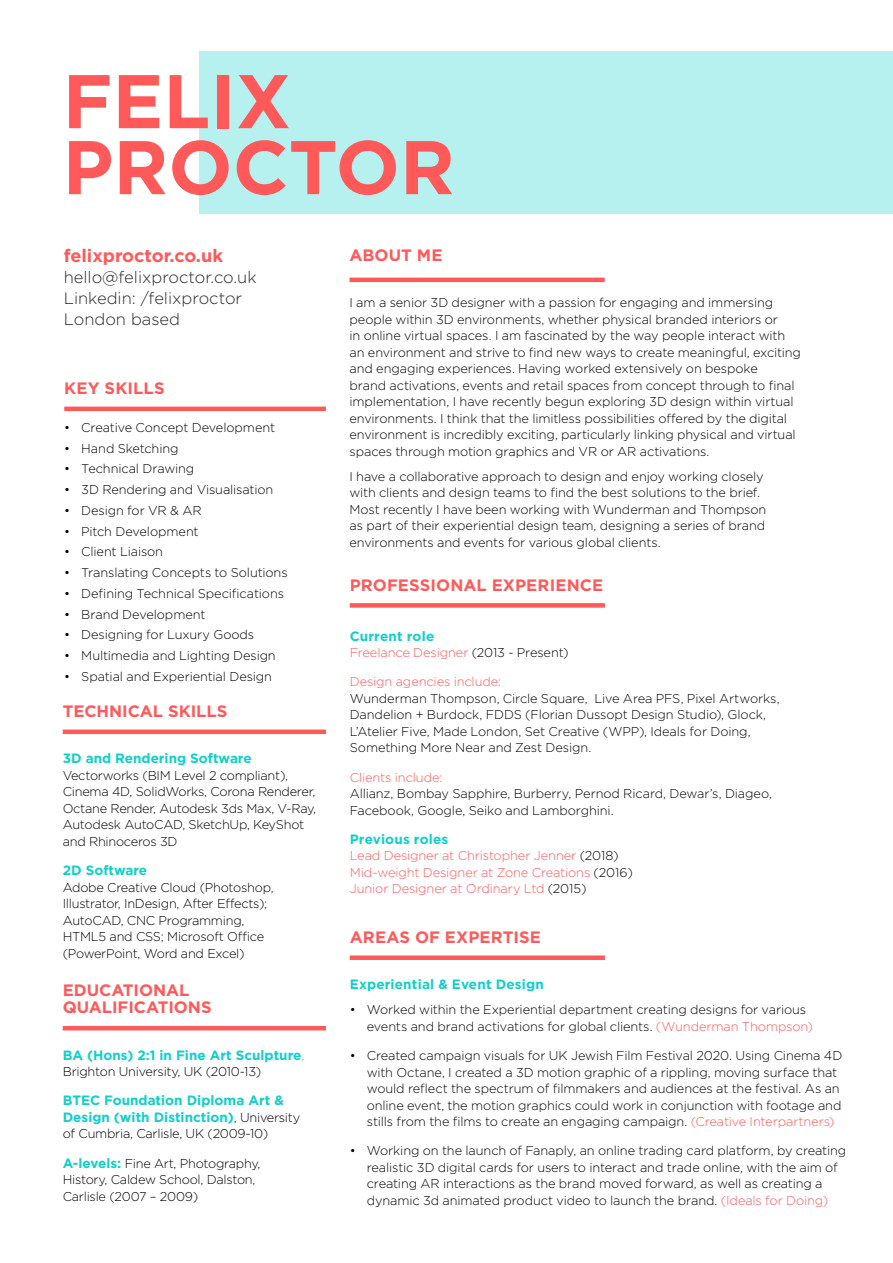
<style>
.page{position:relative;width:893px;height:1263px;background:#fff}
.page>*{position:absolute;margin:0;border:0;box-sizing:border-box;transform-origin:0 0}
.t1{font:700 75.9px/66px "Gotham";color:#ff595a}
.t2{font:700 18px "Gotham";color:#ff595a}
.t3{font:700 16.5px/17.2px "Gotham";color:#ff595a}
.t4{font:300 16.5px/21px "Gotham";color:#282827}
.t5{font:700 13.5px/16.5px "Gotham";color:#10cfc9}
.t6{font:300 12.75px/16.5px "Gotham";letter-spacing:-.01em;color:#000}
.t7{font:300 12.75px/16.5px "Gotham";letter-spacing:-.005em;color:#ff595a}
.s1{font-weight:300}
.s2{font-weight:300;font-size:12.75px;color:#000}
.s3{font-weight:700;font-size:13.5px;color:#10cfc9}
.s4{color:#000}
.s5{color:#ff595a}
</style>
<div class="page">
<div style="left:200px;top:51px;width:693px;height:162px;background:#b7f1ef"></div>
<div style="left:350px;top:603px;width:255px;height:5px;background:#ff595a"></div>
<div style="left:350px;top:955px;width:255px;height:5px;background:#ff595a"></div>
<hr style="left:349px;top:278px;width:256px;height:4px;background:#ff595a">
<hr style="left:64px;top:407px;width:262px;height:4px;background:#ff595a">
<div style="left:63px;top:729px;width:263px;height:5px;background:#ff595a"></div>
<hr style="left:63px;top:1026px;width:263px;height:4px;background:#ff595a">
<h1 class="t1" style="left:63px;top:68px;width:394px">FELIX<br>PROCTOR</h1>
<h2 class="t2" style="left:64px;top:243px;width:161px">felixproctor.co.uk</h2>
<p class="t4" style="left:64px;top:266px;width:194px">hello@felixproctor.co.uk<br>Linkedin: /felixproctor<br>London based</p>
<p class="t3" style="left:64px;top:379px;width:102px">KEY SKILLS</p>
<p class="t6" style="left:64px;top:419px;width:212px">• Creative Concept Development</p>
<p class="t6" style="left:64px;top:439px;width:116px">• Hand Sketching</p>
<p class="t6" style="left:64px;top:460px;width:132px">• Technical Drawing</p>
<p class="t6" style="left:64px;top:481px;width:211px">• 3D Rendering and Visualisation</p>
<p class="t6" style="left:64px;top:502px;width:139px">• Design for VR &amp; AR</p>
<p class="t6" style="left:64px;top:522px;width:136px">• Pitch Development</p>
<p class="t6" style="left:64px;top:543px;width:100px">• Client Liaison</p>
<p class="t6" style="left:64px;top:564px;width:225px">• Translating Concepts to Solutions</p>
<p class="t6" style="left:64px;top:585px;width:221px">• Defining Technical Specifications</p>
<p class="t6" style="left:64px;top:606px;width:143px">• Brand Development</p>
<p class="t6" style="left:64px;top:626px;width:192px">• Designing for Luxury Goods</p>
<p class="t6" style="left:64px;top:647px;width:213px">• Multimedia and Lighting Design</p>
<p class="t6" style="left:64px;top:668px;width:209px">• Spatial and Experiential Design</p>
<p class="t3" style="left:63px;top:702px;width:166px">TECHNICAL SKILLS</p>
<p class="t5" style="left:63px;top:750px;width:190px">3D and Rendering Software</p>
<p class="t6" style="left:63px;top:767px;width:255px">Vectorworks (BIM Level 2 compliant), Cinema 4D, SolidWorks, Corona Renderer, Octane Render, Autodesk 3ds Max, V-Ray, Autodesk AutoCAD, SketchUp, KeyShot and Rhinoceros 3D</p>
<p class="t5" style="left:63px;top:862px;width:86px">2D Software</p>
<p class="t6" style="left:63px;top:878px;width:212px">Adobe Creative Cloud (Photoshop,<br>Illustrator, InDesign, After Effects);<br>AutoCAD, CNC Programming,<br>HTML5 and CSS; Microsoft Office (PowerPoint, Word and Excel)</p>
<p class="t3" style="left:63px;top:981px;width:150px">EDUCATIONAL<br>QUALIFICATIONS</p>
<p class="t5" style="left:63px;top:1046px;width:243px">BA (Hons) 2:1 in Fine Art Sculpture<span class="s1">,</span></p>
<p class="t6" style="left:63px;top:1063px;width:200px">Brighton University, UK (2010-13)</p>
<p class="t5" style="left:63px;top:1092px;width:239px">BTEC Foundation Diploma Art &amp;<br>Design (with Distinction)<span class="s2">, University</span></p>
<p class="t6" style="left:63px;top:1125px;width:207px">of Cumbria, Carlisle, UK (2009-10)</p>
<p class="t6" style="left:63px;top:1154px;width:199px"><span class="s3">A-levels:</span> Fine Art, Photography,<br>History, Caldew School, Dalston,<br>Carlisle (2007 – 2009)</p>
<p class="t3" style="left:349px;top:246px;width:95px">ABOUT ME</p>
<p class="t6" style="left:349px;top:294px;width:453px">I am a senior 3D designer with a passion for engaging and immersing people within 3D environments, whether physical branded interiors or<br>in online virtual spaces. I am fascinated by the way people interact with an environment and strive to find new ways to create meaningful, exciting and engaging experiences. Having worked extensively on bespoke<br>brand activations, events and retail spaces from concept through to final implementation, I have recently begun exploring 3D design within virtual environments. I think that the limitless possibilities offered by the digital environment is incredibly exciting, particularly linking physical and virtual spaces through motion graphics and VR or AR activations.</p>
<p class="t6" style="left:349px;top:467px;width:418px">I have a collaborative approach to design and enjoy working closely with clients and design teams to find the best solutions to the brief.<br>Most recently I have been working with Wunderman and Thompson as part of their experiential design team, designing a series of brand environments and events for various global clients.</p>
<p class="t3" style="left:350px;top:577px;width:255px">PROFESSIONAL EXPERIENCE</p>
<p class="t5" style="left:350px;top:627px;width:86px">Current role</p>
<p class="t7" style="left:350px;top:644px;width:220px">Freelance Designer <span class="s4">(2013 - Present)</span></p>
<p class="t7" style="left:350px;top:673px;width:153px">Design agencies include:</p>
<p class="t6" style="left:350px;top:690px;width:431px">Wunderman Thompson, Circle Square, Live Area PFS, Pixel Artworks, Dandelion + Burdock, FDDS (Florian Dussopt Design Studio), Glock, L’Atelier Five, Made London, Set Creative (WPP), Ideals for Doing, Something More Near and Zest Design.</p>
<p class="t7" style="left:350px;top:768px;width:94px">Clients include:</p>
<p class="t6" style="left:350px;top:785px;width:424px">Allianz, Bombay Sapphire, Burberry, Pernod Ricard, Dewar’s, Diageo,<br>Facebook, Google, Seiko and Lamborghini.</p>
<p class="t5" style="left:350px;top:831px;width:100px">Previous roles</p>
<p class="t7" style="left:350px;top:847px;width:285px">Lead Designer at Christopher Jenner <span class="s4">(2018)<br></span>Mid-weight Designer at Zone Creations <span class="s4">(2016)<br></span>Junior Designer at Ordinary Ltd <span class="s4">(2015)</span></p>
<p class="t3" style="left:350px;top:929px;width:193px">AREAS OF EXPERTISE</p>
<p class="t5" style="left:350px;top:976px;width:196px">Experiential &amp; Event Design</p>
<p class="t6" style="left:367px;top:1001px;width:448px;text-indent:-17px">• Worked within the Experiential department creating designs for various events and brand activations for global clients. <span class="s5">(Wunderman Thompson)</span></p>
<p class="t6" style="left:367px;top:1047px;width:477px;text-indent:-17px">• Created campaign visuals for UK Jewish Film Festival 2020. Using Cinema 4D with Octane, I created a 3D motion graphic of a rippling, moving surface that would reflect the spectrum of filmmakers and audiences at the festival. As an online event, the motion graphics could work in conjunction with footage and stills from the films to create an engaging campaign. <span class="s5">(Creative Interpartners)</span></p>
<p class="t6" style="left:367px;top:1142px;width:481px;text-indent:-17px">• Working on the launch of Fanaply, an online trading card platform, by creating realistic 3D digital cards for users to interact and trade online, with the aim of creating AR interactions as the brand moved forward, as well as creating a dynamic 3d animated product video to launch the brand. <span class="s5">(Ideals for Doing)</span></p>
</div>
